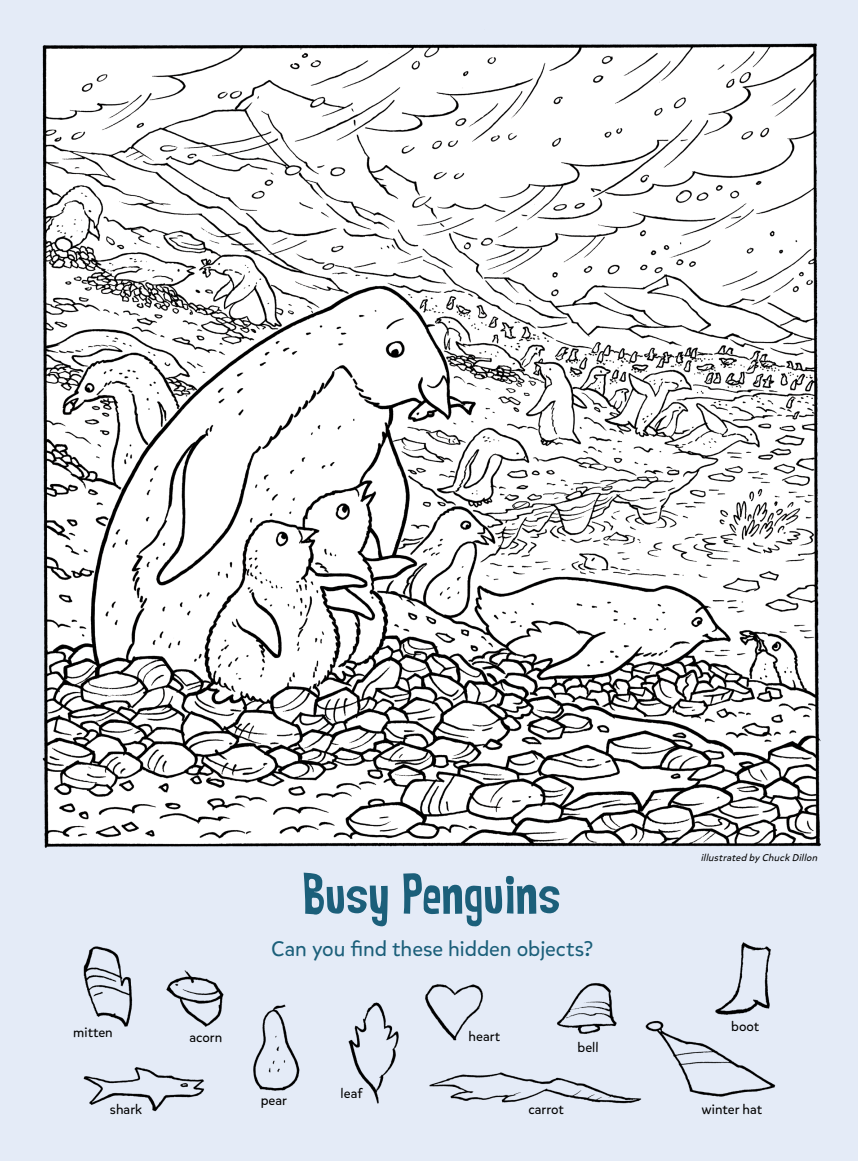
<style>
.page{position:relative;width:858px;height:1161px;background:#fff}
.page>*{position:absolute;margin:0;border:0;box-sizing:border-box;transform-origin:0 0}
.t1{font:51px "Mr Bubble Font";letter-spacing:.025em;color:#1b5f7a}
.t2{font:21px "Mikado";letter-spacing:-.005em;color:#1b5f7a}
.t3{font:13.5px "Mikado";color:#000}
.t4{font:italic 9.75px "Mikado";color:#000}
</style>
<div class="page">
<div style="left:0;top:0;width:857px;height:1161px;background:#e4ebf7"></div>
<img style="left:42px;top:43px;width:779px;height:1069px">
<p class="t3" style="left:73px;top:1024px;width:41px">mitten</p>
<p class="t3" style="left:110px;top:1101px;width:34px">shark</p>
<p class="t3" style="left:189px;top:1029px;width:34px">acorn</p>
<h1 class="t1" style="left:303px;top:860px;width:258px">Busy Penguins</h1>
<h2 class="t2" style="left:271px;top:936px;width:323px">Can you find these hidden objects?</h2>
<p class="t3" style="left:468px;top:1029px;width:33px">heart</p>
<p class="t3" style="left:577px;top:1039px;width:23px">bell</p>
<p class="t4" style="left:700px;top:852px;width:121px">illustrated by Chuck Dillon</p>
<p class="t3" style="left:731px;top:1018px;width:29px">boot</p>
<p class="t3" style="left:261px;top:1092px;width:28px">pear</p>
<p class="t3" style="left:340px;top:1085px;width:23px">leaf</p>
<p class="t3" style="left:528px;top:1101px;width:37px">carrot</p>
<p class="t3" style="left:701px;top:1101px;width:62px">winter hat</p>
</div>
